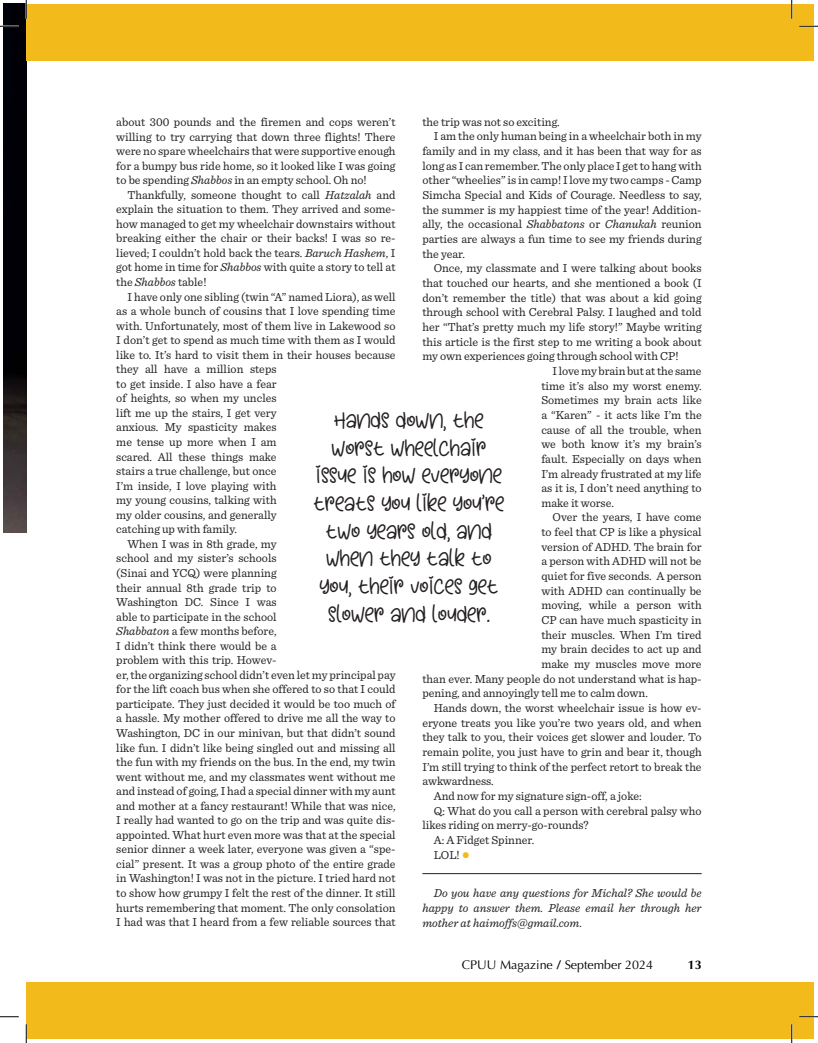
<style>
.page{position:relative;width:818px;height:1043px;background:#fff}
.page>*{position:absolute;margin:0;border:0;box-sizing:border-box;transform-origin:0 0}
.t1{font:23px/27.6px "Melisa Yandi Designs";color:#231f20;text-align:center}
.t2{font:12.5px "Optima";color:#000001}
.t3{font:700 12.5px "Optima";color:#000001}
.t4{font:12.12px/14.5px "Sentinel";color:#231f20;text-align:justify}
.t5{font:italic 12.12px/14.6px "Sentinel";color:#231f20;text-align:justify}
.s1{font-style:italic}
.s2{font-family:"Helvetica";font-size:13.75px;color:#f2ba1a}
.s3{font-weight:700}
</style>
<div class="page">
<img style="left:4px;top:4px;width:22px;height:528px">
<hr style="left:422px;top:873px;width:279px;height:1px;background:#231f20">
<div style="left:26px;top:4px;width:788px;height:56px;background:#f2ba1a"></div>
<div style="left:26px;top:982px;width:788px;height:57px;background:#f2ba1a"></div>
<svg style="left:0;top:25px;width:19px;height:2px"></svg>
<svg style="left:799px;top:25px;width:19px;height:2px"></svg>
<svg style="left:0;top:1016px;width:19px;height:1px"></svg>
<svg style="left:799px;top:1016px;width:19px;height:1px"></svg>
<svg style="left:25px;top:0;width:2px;height:19px"></svg>
<svg style="left:25px;top:1024px;width:2px;height:18px"></svg>
<svg style="left:790px;top:0;width:2px;height:19px"></svg>
<svg style="left:790px;top:1024px;width:2px;height:18px"></svg>
<p class="t4" style="left:422px;top:114px;width:139px">the trip was not so exciting.</p>
<p class="t4" style="left:422px;top:128px;width:281px;text-indent:11px">I am the only human being in a wheelchair both in my family and in my class, and it has been that way for as long as I can remember. The only place I get to hang with other “wheelies” is in camp! I love my two camps - Camp Simcha Special and Kids of Courage. Needless to say, the summer is my happiest time of the year! Addition&shy;ally, the occasional <span class="s1">Shabbatons</span> or <span class="s1">Chanukah</span> reunion parties are always a fun time to see my friends during the year.</p>
<p class="t4" style="left:422px;top:260px;width:281px;text-indent:11px">Once, my classmate and I were talking about books that touched our hearts, and she mentioned a book (I don’t remember the title) that was about a kid going through school with Cerebral Palsy. I laughed and told her “That’s pretty much my life story!” Maybe writing this article is the first step to me writing a book about my own experiences going through school with CP!</p>
<p class="t4" style="left:541px;top:363px;width:162px;text-indent:11px">I love my brain but at the same time it’s also my worst enemy.<br>Sometimes my brain acts like a “Karen” - it acts like I’m the cause of all the trouble, when we both know it’s my brain’s fault. Especially on days when I’m already frustrated at my life as it is, I don’t need anything to make it worse.</p>
<p class="t4" style="left:552px;top:509px;width:150px">Over the years, I have come</p>
<p class="t4" style="left:541px;top:524px;width:162px">to feel that CP is like a physical</p>
<p class="t4" style="left:541px;top:538px;width:162px">version of ADHD. The brain for</p>
<p class="t4" style="left:541px;top:553px;width:162px">a person with ADHD will not be</p>
<p class="t4" style="left:541px;top:568px;width:162px">quiet for five seconds. A person</p>
<p class="t4" style="left:541px;top:582px;width:162px">with ADHD can continually be</p>
<p class="t4" style="left:541px;top:597px;width:162px">moving, while a person with</p>
<p class="t4" style="left:541px;top:612px;width:162px">CP can have much spasticity in</p>
<p class="t4" style="left:541px;top:626px;width:162px">their muscles. When I’m tired</p>
<p class="t4" style="left:541px;top:641px;width:162px">my brain decides to act up and</p>
<p class="t4" style="left:541px;top:656px;width:162px">make my muscles move more</p>
<p class="t4" style="left:422px;top:670px;width:281px">than ever. Many people do not understand what is hap-</p>
<p class="t4" style="left:422px;top:685px;width:227px">pening, and annoyingly tell me to calm down.</p>
<p class="t4" style="left:422px;top:700px;width:281px;text-indent:11px">Hands down, the worst wheelchair issue is how ev&shy;eryone treats you like you’re two years old, and when they talk to you, their voices get slower and louder. To remain polite, you just have to grin and bear it, though I’m still trying to think of the perfect retort to break the awkwardness.</p>
<p class="t4" style="left:433px;top:788px;width:209px">And now for my signature sign-off, a joke:</p>
<p class="t4" style="left:422px;top:802px;width:281px;text-indent:11px">Q: What do you call a person with cerebral palsy who likes riding on merry-go-rounds?</p>
<p class="t4" style="left:433px;top:831px;width:102px">A: A Fidget Spinner.</p>
<p class="t4" style="left:433px;top:846px;width:38px">LOL! <span class="s2">●</span></p>
<p class="t5" style="left:422px;top:885px;width:281px;text-indent:11px">Do you have any questions for Michal? She would be happy to answer them. Please email her through her mother at haimoffs@gmail.com.</p>
<p class="t4" style="left:116px;top:114px;width:281px">about 300 pounds and the firemen and cops weren’t willing to try carrying that down three flights! There were no spare wheelchairs that were supportive enough for a bumpy bus ride home, so it looked like I was going to be spending <span class="s1">Shabbos</span> in an empty school. Oh no!</p>
<p class="t4" style="left:116px;top:187px;width:281px;text-indent:11px">Thankfully, someone thought to call <span class="s1">Hatzalah</span> and explain the situation to them. They arrived and some&shy;how managed to get my wheelchair downstairs without breaking either the chair or their backs! I was so re&shy;lieved; I couldn’t hold back the tears. <span class="s1">Baruch Hashem</span>, I got home in time for <span class="s1">Shabbos</span> with quite a story to tell at the <span class="s1">Shabbos</span> table!</p>
<p class="t4" style="left:116px;top:288px;width:281px;text-align:left;text-indent:11px">I have only one sibling (twin “A” named Liora), as well as a whole bunch of cousins that I love spending time with. Unfortunately, most of them live in Lakewood so I don’t get to spend as much time with them as I would like to. It’s hard to visit them in their houses because they all have a million steps<br>to get inside. I also have a fear<br>of heights, so when my uncles<br>lift me up the stairs, I get very<br>anxious. My spasticity makes<br>me tense up more when I am<br>scared. All these things make<br>stairs a true challenge, but once<br>I’m inside, I love playing with<br>my young cousins, talking with<br>my older cousins, and generally<br>catching up with family.</p>
<p class="t4" style="left:116px;top:536px;width:281px;text-align:left;text-indent:11px">When I was in 8th grade, my<br>school and my sister’s schools<br>(Sinai and YCQ) were planning<br>their annual 8th grade trip to<br>Washington DC. Since I was<br>able to participate in the school<br><span class="s1">Shabbaton</span> a few months before,<br>I didn’t think there would be a<br>problem with this trip. Howev-<br>er, the organizing school didn’t even let my principal pay for the lift coach bus when she offered to so that I could participate. They just decided it would be too much of a hassle. My mother offered to drive me all the way to Washington, DC in our minivan, but that didn’t sound like fun. I didn’t like being singled out and missing all the fun with my friends on the bus. In the end, my twin went without me, and my classmates went without me and instead of going, I had a special dinner with my aunt and mother at a fancy restaurant! While that was nice, I really had wanted to go on the trip and was quite dis&shy;appointed. What hurt even more was that at the special senior dinner a week later, everyone was given a “spe&shy;cial” present. It was a group photo of the entire grade in Washington! I was not in the picture. I tried hard not to show how grumpy I felt the rest of the dinner. It still hurts remembering that moment. The only consolation I had was that I heard from a few reliable sources that</p>
<p class="t1" style="left:313px;top:407px;width:193px">Hands down, the worst wheelchair issue is how everyone treats you like you’re two years old, and when they talk to you, their voices get slower and louder.</p>
<p class="t2" style="left:462px;top:957px;width:193px">CPUU Magazine <span class="s3">/</span> September 2024</p>
<p class="t3" style="left:687px;top:957px;width:15px">13</p>
</div>
